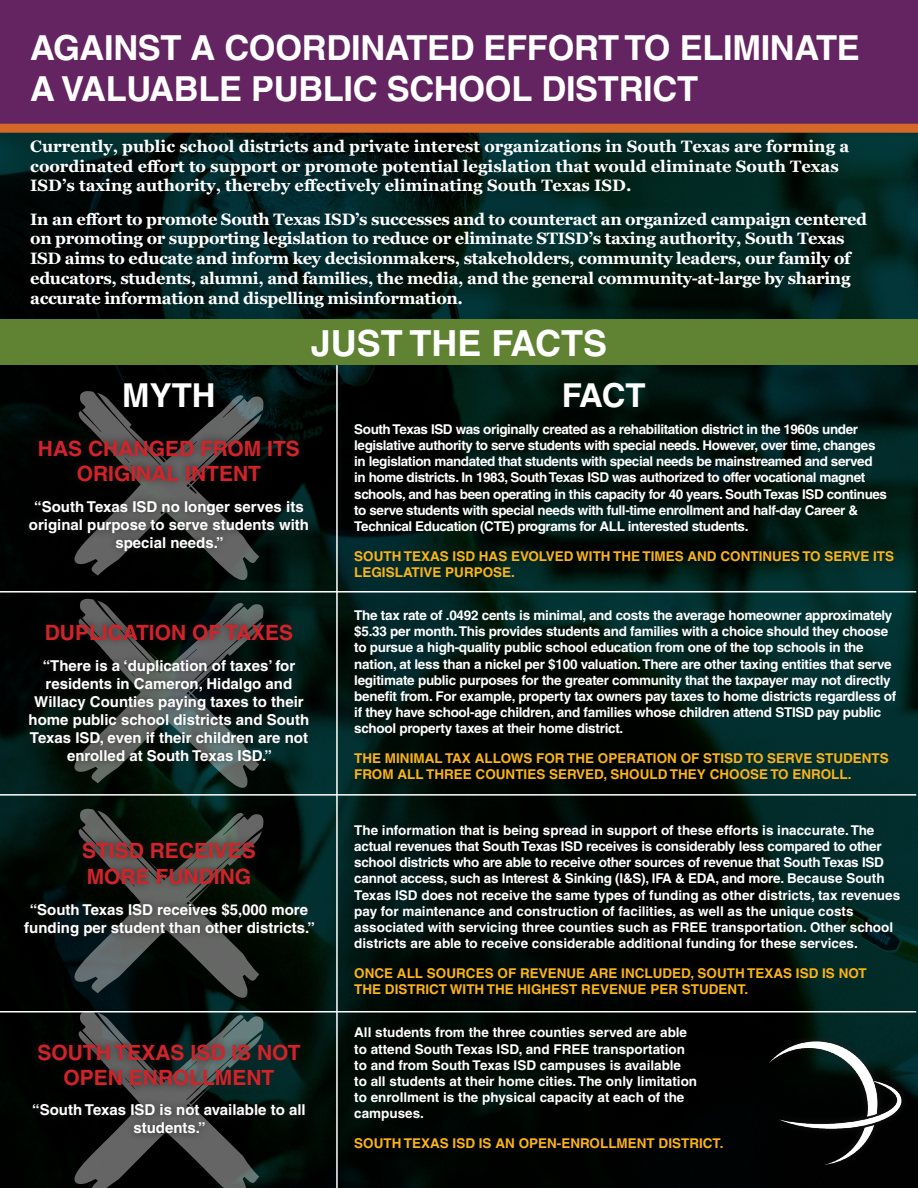
<style>
.page{position:relative;width:918px;height:1188px;background:#fff}
.page>*{position:absolute;margin:0;border:0;box-sizing:border-box;transform-origin:0 0}
.t1{font:700 36px "Helvetica";color:#fff}
.t2{font:700 34.5px/40.5px "Helvetica";letter-spacing:-.01em;color:#fff}
.t3{font:700 33px "Helvetica";color:#fff}
.t4{font:700 21px/25.2px "Helvetica";color:#d1232a;text-align:center}
.t5{font:700 16.5px/19.8px "Georgia";letter-spacing:-.02em;color:#fff}
.t6{font:700 16.5px/19.8px "Georgia";color:#fff}
.t7{font:700 15px/18px "Helvetica";color:#fff;text-align:center}
.t8{font:700 13.5px/16.2px "Helvetica";letter-spacing:-.02em;color:#fff}
.t9{font:700 13.5px/16.2px "Helvetica";color:#fff}
.t10{font:700 13.5px/16.2px "Helvetica";color:#fbb316}
</style>
<div class="page">
<img style="left:0;top:133px;width:918px;height:1055px">
<div style="left:0;top:0;width:918px;height:128px;background:#642361"></div>
<div style="left:0;top:320px;width:918px;height:45px;background:#608233"></div>
<hr style="left:917px;top:249px;width:1px;height:38px;background:#0f96a5">
<hr style="left:917px;top:392px;width:1px;height:39px;background:#d56729">
<hr style="left:917px;top:561px;width:1px;height:39px;background:#642361">
<hr style="left:917px;top:838px;width:1px;height:39px;background:#608233">
<img style="left:754px;top:1026px;width:162px;height:154px">
<div style="left:0;top:124px;width:918px;height:9px;background:#d56729"></div>
<hr style="left:0;top:591px;width:916px;height:2px;background:#fff">
<hr style="left:0;top:794px;width:916px;height:2px;background:#fff">
<hr style="left:0;top:1011px;width:916px;height:1px;background:#fff">
<hr style="left:336px;top:365px;width:2px;height:823px;background:#fff">
<svg style="left:74px;top:391px;width:190px;height:41px;background:#232525"></svg>
<svg style="left:74px;top:1142px;width:190px;height:46px;background:#303131"></svg>
<div style="left:17px;top:432px;width:305px;height:710px;background:#231f20;opacity:.75"></div>
<p class="t2" style="left:30px;top:27px;width:831px">AGAINST A COORDINATED EFFORT TO ELIMINATE<br>A VALUABLE PUBLIC SCHOOL DISTRICT</p>
<p class="t6" style="left:30px;top:136px;width:821px">Currently, public school districts and private interest organizations in South Texas are forming a coordinated effort to support or promote potential legislation that would eliminate South Texas<br>ISD’s taxing authority, thereby effectively eliminating South Texas ISD.</p>
<p class="t5" style="left:30px;top:209px;width:838px">In an effort to promote South Texas ISD’s successes and to counteract an organized campaign centered on promoting or supporting legislation to reduce or eliminate STISD’s taxing authority, South Texas ISD aims to educate and inform key decisionmakers, stakeholders, community leaders, our family of educators, students, alumni, and families, the media, and the general community-at-large by sharing accurate information and dispelling misinformation.</p>
<p class="t1" style="left:311px;top:321px;width:298px">JUST THE FACTS</p>
<p class="t3" style="left:122px;top:375px;width:95px">MYTH</p>
<p class="t3" style="left:562px;top:375px;width:86px">FACT</p>
<p class="t8" style="left:354px;top:421px;width:534px">South Texas ISD was originally created as a rehabilitation district in the 1960s under legislative authority to serve students with special needs. However, over time, changes in legislation mandated that students with special needs be mainstreamed and served in home districts. In 1983, South Texas ISD was authorized to offer vocational magnet schools, and has been operating in this capacity for 40 years. South Texas ISD continues to serve students with special needs with full-time enrollment and half-day Career &amp; Technical Education (CTE) programs for ALL interested students.</p>
<p class="t10" style="left:354px;top:548px;width:541px">SOUTH TEXAS ISD HAS EVOLVED WITH THE TIMES AND CONTINUES TO SERVE ITS<br>LEGISLATIVE PURPOSE.</p>
<p class="t8" style="left:354px;top:607px;width:544px">The tax rate of .0492 cents is minimal, and costs the average homeowner approximately $5.33 per month. This provides students and families with a choice should they choose to pursue a high-quality public school education from one of the top schools in the nation, at less than a nickel per $100 valuation. There are other taxing entities that serve legitimate public purposes for the greater community that the taxpayer may not directly benefit from. For example, property tax owners pay taxes to home districts regardless of if they have school-age children, and families whose children attend STISD pay public school property taxes at their home district.</p>
<p class="t10" style="left:354px;top:750px;width:536px">THE MINIMAL TAX ALLOWS FOR THE OPERATION OF STISD TO SERVE STUDENTS<br>FROM ALL THREE COUNTIES SERVED, SHOULD THEY CHOOSE TO ENROLL.</p>
<p class="t4" style="left:38px;top:435px;width:264px">HAS CHANGED FROM ITS<br>ORIGINAL INTENT</p>
<p class="t7" style="left:29px;top:498px;width:282px">“South Texas ISD no longer serves its original purpose to serve students with special needs.”</p>
<p class="t4" style="left:45px;top:619px;width:250px">DUPLICATION OF TAXES</p>
<p class="t7" style="left:29px;top:657px;width:282px">“There is a ‘duplication of taxes’ for residents in Cameron, Hidalgo and Willacy Counties paying taxes to their home public school districts and South Texas ISD, even if their children are not enrolled at South Texas ISD.”</p>
<p class="t4" style="left:82px;top:838px;width:175px">STISD RECEIVES</p>
<p class="t4" style="left:87px;top:863px;width:166px">MORE FUNDING</p>
<p class="t7" style="left:24px;top:901px;width:292px">“South Texas ISD receives $5,000 more funding per student than other districts.”</p>
<p class="t4" style="left:37px;top:1040px;width:265px">SOUTH TEXAS ISD IS NOT<br>OPEN ENROLLMENT</p>
<p class="t7" style="left:32px;top:1101px;width:275px">“South Texas ISD is not available to all students.”</p>
<p class="t9" style="left:354px;top:822px;width:547px">The information that is being spread in support of these efforts is inaccurate. The actual revenues that South Texas ISD receives is considerably less compared to other school districts who are able to receive other sources of revenue that South Texas ISD cannot access, such as Interest &amp; Sinking (I&amp;S), IFA &amp; EDA, and more. Because South Texas ISD does not receive the same types of funding as other districts, tax revenues pay for maintenance and construction of facilities, as well as the unique costs associated with servicing three counties such as FREE transportation. Other school districts are able to receive considerable additional funding for these services.</p>
<p class="t10" style="left:354px;top:965px;width:514px">ONCE ALL SOURCES OF REVENUE ARE INCLUDED, SOUTH TEXAS ISD IS NOT<br>THE DISTRICT WITH THE HIGHEST REVENUE PER STUDENT.</p>
<p class="t9" style="left:354px;top:1024px;width:344px">All students from the three counties served are able to attend South Texas ISD, and FREE transportation to and from South Texas ISD campuses is available<br>to all students at their home cities. The only limitation to enrollment is the physical capacity at each of the campuses.</p>
<p class="t10" style="left:354px;top:1135px;width:371px">SOUTH TEXAS ISD IS AN OPEN-ENROLLMENT DISTRICT.</p>
</div>
